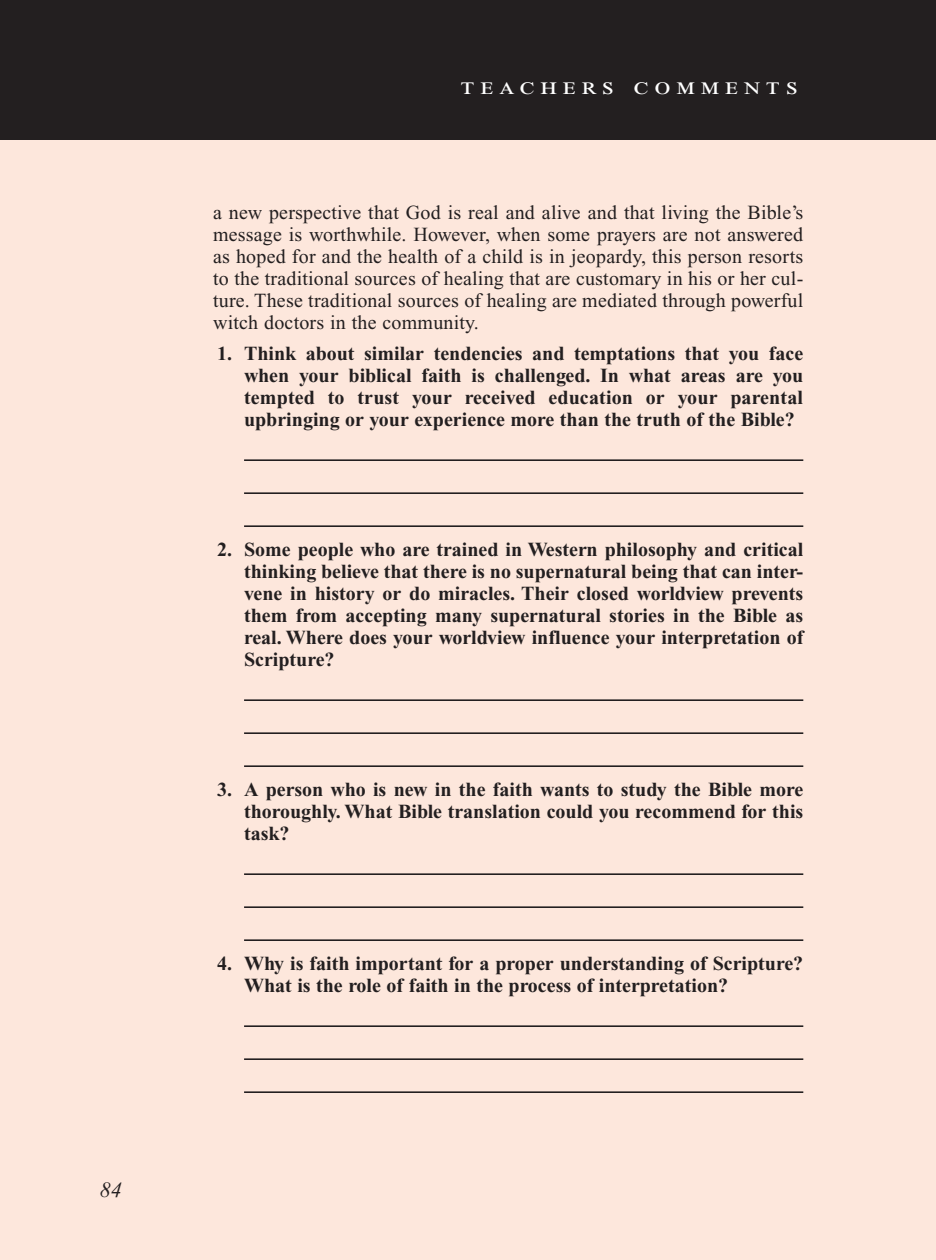
<style>
.page{position:relative;width:936px;height:1260px;background:#fff}
.page>*{position:absolute;margin:0;border:0;box-sizing:border-box;transform-origin:0 0}
.Teachers_Comments_He{font:24px "Times New Roman PS Std";letter-spacing:.2em;color:#fff;scale:1.2 1}
.PageNumbers{font:italic 22px "Times New Roman PS Std";color:#231f20}
.LifeApplication{font:700 20px/22px "Times New Roman PS Std";color:#231f20;text-align:justify}
.Objectives_Body_Text{font:20px/22px "Times New Roman PS Std";letter-spacing:.01em;color:#231f20;text-align:justify}
</style>
<div class="page">
<div style="left:0;top:134px;width:936px;height:1126px;background:#fde7dc"></div>
<hr style="left:244px;top:459px;width:559px;height:2px;background:#231f20">
<hr style="left:244px;top:492px;width:559px;height:2px;background:#231f20">
<hr style="left:244px;top:525px;width:559px;height:2px;background:#231f20">
<hr style="left:244px;top:699px;width:559px;height:2px;background:#231f20">
<hr style="left:244px;top:732px;width:559px;height:2px;background:#231f20">
<hr style="left:244px;top:765px;width:559px;height:2px;background:#231f20">
<hr style="left:244px;top:873px;width:559px;height:2px;background:#231f20">
<hr style="left:244px;top:906px;width:559px;height:2px;background:#231f20">
<hr style="left:244px;top:939px;width:559px;height:2px;background:#231f20">
<hr style="left:244px;top:1025px;width:559px;height:2px;background:#231f20">
<hr style="left:244px;top:1058px;width:559px;height:2px;background:#231f20">
<hr style="left:244px;top:1091px;width:559px;height:2px;background:#231f20">
<div style="left:0;top:0;width:936px;height:140px;background:#231f20"></div>
<p class="PageNumbers" style="left:100px;top:1178px;width:23px">84</p>
<p class="Teachers_Comments_He" style="left:461px;top:73px;width:283px">teachers comments</p>
<p class="Objectives_Body_Text" style="left:213px;top:202px;width:592px">a new perspective that God is real and alive and that living the Bible’s message is worthwhile. However, when some prayers are not answered as hoped for and the health of a child is in jeopardy, this person resorts to the traditional sources of healing that are customary in his or her cul&shy;ture. These traditional sources of healing are mediated through powerful witch doctors in the community.</p>
<p class="LifeApplication" style="left:244px;top:343px;width:561px;text-indent:-27px">1. Think about similar tendencies and temptations that you face when your biblical faith is challenged. In what areas are you tempted to trust your received education or your parental upbringing or your experience more than the truth of the Bible?</p>
<p class="LifeApplication" style="left:244px;top:539px;width:561px;text-indent:-27px">2. Some people who are trained in Western philosophy and critical thinking believe that there is no supernatural being that can inter&shy;vene in history or do miracles. Their closed worldview prevents them from accepting many supernatural stories in the Bible as real. Where does your worldview influence your interpretation of Scripture?</p>
<p class="LifeApplication" style="left:244px;top:779px;width:561px;text-indent:-27px">3. A person who is new in the faith wants to study the Bible more thoroughly. What Bible translation could you recommend for this task?</p>
<p class="LifeApplication" style="left:244px;top:953px;width:561px;text-indent:-27px">4. Why is faith important for a proper understanding of Scripture?<br>What is the role of faith in the process of interpretation?</p>
</div>
